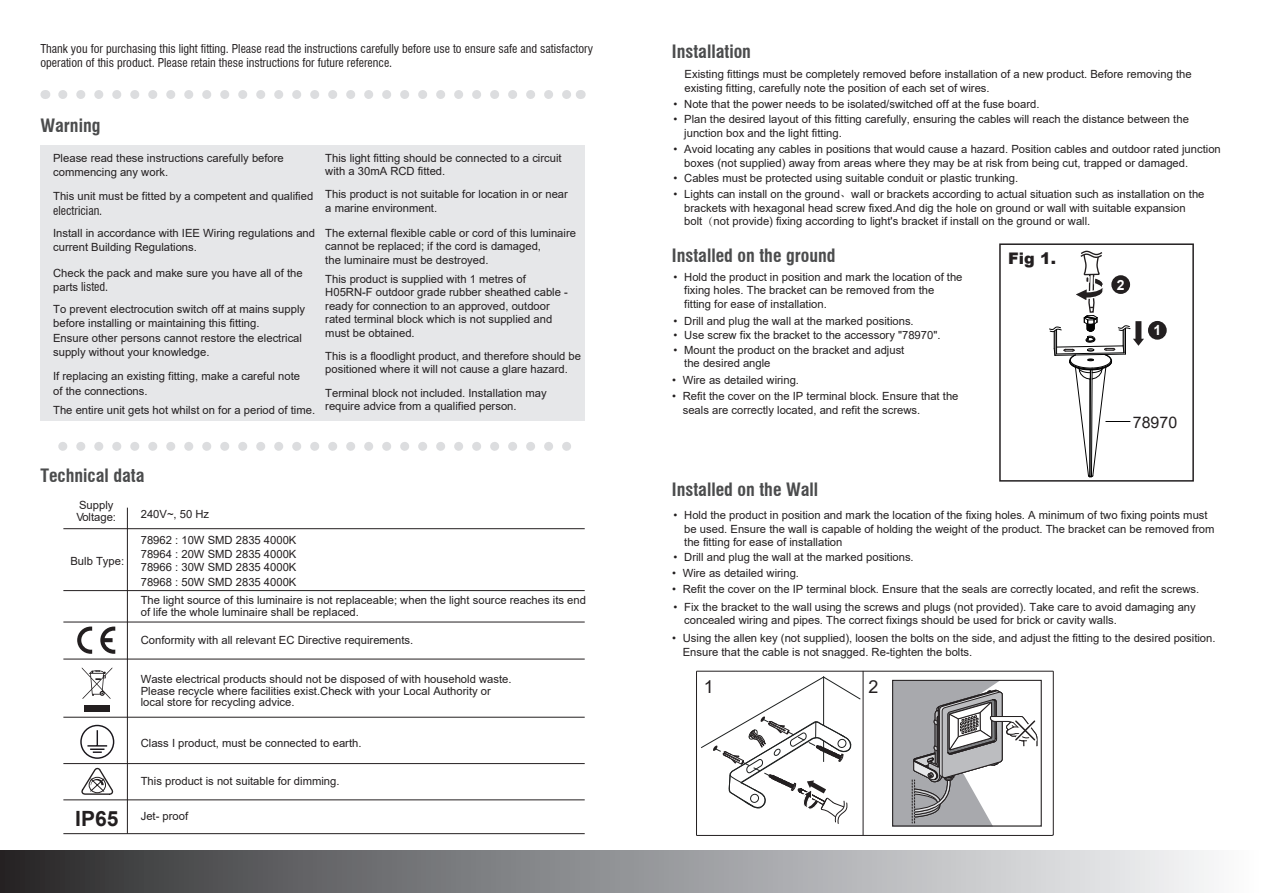
<style>
.page{position:relative;width:1263px;height:893px;background:#fff}
.page>*{position:absolute;margin:0;border:0;box-sizing:border-box;transform-origin:0 0}
.t1{font:700 21px "Arial";color:#231f20}
.t2{font:700 condensed 18px "Swiss 721 BT";color:#4b4c4d}
.t3{font:17.85px "Arial";color:#231f20}
.t4{font:15.9px "Arial";color:#231f20}
.t5{font:900 15.9px "Arial";color:#231f20}
.t6{font:700 14.1px "Arial";color:#fff}
.t7{font:condensed 12px/14.4px "Swiss 721 BT";color:#231f20}
.t8{font:11.25px/13.5px "Arial";color:#231f20}
.s1{font-family:"Arial";font-stretch:normal;font-size:11.25px}
.s2{font-family:"Adobe Song Std";font-weight:300}
</style>
<div class="page">
<svg style="left:63px;top:90px;width:508px;height:9px"></svg>
<div style="left:40px;top:145px;width:545px;height:275px;background:#e6e7e9"></div>
<hr style="left:63px;top:528px;width:522px;height:1px;background:#231f20">
<hr style="left:63px;top:622px;width:522px;height:1px;background:#231f20">
<hr style="left:63px;top:590px;width:522px;height:1px;background:#231f20">
<hr style="left:127px;top:508px;width:1px;height:326px;background:#231f20">
<hr style="left:63px;top:659px;width:522px;height:1px;background:#231f20">
<hr style="left:63px;top:763px;width:522px;height:1px;background:#231f20">
<hr style="left:63px;top:800px;width:522px;height:1px;background:#231f20">
<hr style="left:63px;top:717px;width:522px;height:1px;background:#231f20">
<svg style="left:77px;top:627px;width:38px;height:27px"></svg>
<svg style="left:82px;top:667px;width:30px;height:32px"></svg>
<div style="left:84px;top:705px;width:26px;height:7px;background:#231f20"></div>
<svg style="left:81px;top:767px;width:32px;height:28px"></svg>
<svg style="left:63px;top:442px;width:508px;height:9px"></svg>
<hr style="left:63px;top:833px;width:522px;height:1px;background:#231f20">
<div style="left:0;top:850px;width:1263px;height:43px;background:linear-gradient(to right,#2c2c2f,#fcfeff)"></div>
<div style="left:80px;top:725px;width:34px;height:34px;border:1px solid #19161c;border-radius:50%"></div>
<svg style="left:88px;top:731px;width:18px;height:22px"></svg>
<div style="left:1148px;top:321px;width:19px;height:19px;background:#231f20;border-radius:50%"></div>
<div style="left:999px;top:243px;width:195px;height:239px;border:2px solid #231f20"></div>
<svg style="left:1049px;top:250px;width:95px;height:228px"></svg>
<svg style="left:696px;top:670px;width:358px;height:166px"></svg>
<p class="t7" style="left:40px;top:41px;width:554px">Thank you for purchasing this light fitting. Please read the instructions carefully before use to ensure safe and satisfactory operation of this product. Please retain these instructions for future reference.</p>
<h2 class="t2" style="left:40px;top:114px;width:62px">Warning</h2>
<p class="t8" style="left:53px;top:150px;width:232px;line-height:14.4px">Please read these instructions carefully before commencing any work.</p>
<p class="t8" style="left:325px;top:151px;width:238px">This light fitting should be connected to a circuit with a 30mA RCD fitted.</p>
<p class="t8" style="left:53px;top:189px;width:262px">This unit must be fitted by a competent and qualified</p>
<p class="t7" style="left:53px;top:203px;width:51px">electrician.</p>
<p class="t8" style="left:53px;top:226px;width:263px;line-height:14.4px">Install in accordance with IEE Wiring regulations and current Building Regulations.</p>
<p class="t8" style="left:53px;top:266px;width:251px">Check the pack and make sure you have all of the</p>
<p class="t7" style="left:53px;top:280px;width:57px"><span class="s1">parts</span> listed.</p>
<p class="t8" style="left:53px;top:302px;width:253px;line-height:14.4px">To prevent electrocution switch off at mains supply before installing or maintaining this fitting.<br>Ensure other persons cannot restore the electrical supply without your knowledge.</p>
<p class="t8" style="left:53px;top:369px;width:248px;line-height:14.4px">If replacing an existing fitting, make a careful note of the connections.</p>
<p class="t8" style="left:53px;top:403px;width:264px">The entire unit gets hot whilst on for a period of time.</p>
<p class="t8" style="left:325px;top:188px;width:244px">This product is not suitable for location in or near a marine environment.</p>
<p class="t8" style="left:325px;top:226px;width:252px">The external flexible cable or cord of this luminaire</p>
<p class="t8" style="left:325px;top:240px;width:217px">cannot be replaced; if the cord is damaged, the luminaire must be destroyed.</p>
<p class="t8" style="left:325px;top:272px;width:244px">This product is supplied with 1 metres of H05RN-F outdoor grade rubber sheathed cable - ready for connection to an approved, outdoor rated terminal block which is not supplied and must be obtained.</p>
<p class="t8" style="left:325px;top:349px;width:257px">This is a floodlight product, and therefore should be positioned where it will not cause a glare hazard.</p>
<p class="t8" style="left:325px;top:386px;width:223px">Terminal block not included. Installation may require advice from a qualified person.</p>
<h2 class="t2" style="left:40px;top:465px;width:106px">Technical data</h2>
<p class="t8" style="left:79px;top:498px;width:36px">Supply</p>
<p class="t8" style="left:76px;top:510px;width:41px">Voltage:</p>
<p class="t8" style="left:141px;top:507px;width:70px">240V~, 50 Hz</p>
<p class="t8" style="left:141px;top:533px;width:157px">78962 : 10W SMD 2835 4000K</p>
<p class="t8" style="left:141px;top:576px;width:157px">78968 : 50W SMD 2835 4000K</p>
<p class="t8" style="left:141px;top:547px;width:157px">78964 : 20W SMD 2835 4000K<br>78966 : 30W SMD 2835 4000K</p>
<p class="t8" style="left:141px;top:594px;width:447px;line-height:11.7px">The light source of this luminaire is not replaceable; when the light source reaches its end of life the whole luminaire shall be replaced.</p>
<p class="t8" style="left:141px;top:633px;width:274px">Conformity with all relevant EC Directive requirements.</p>
<p class="t8" style="left:141px;top:672px;width:372px">Waste electrical products should not be disposed of with household waste.</p>
<p class="t8" style="left:70px;top:554px;width:55px">Bulb Type:</p>
<p class="t8" style="left:141px;top:685px;width:352px;line-height:11.7px">Please recycle where facilities exist.Check with your Local Authority or local store for recycling advice.</p>
<h1 class="t1" style="left:75px;top:804px;width:45px">IP65</h1>
<p class="t8" style="left:141px;top:736px;width:222px">Class I product, must be connected to earth.</p>
<p class="t8" style="left:141px;top:774px;width:200px">This product is not suitable for dimming.</p>
<p class="t8" style="left:141px;top:809px;width:49px">Jet- proof</p>
<h2 class="t2" style="left:672px;top:41px;width:81px">Installation</h2>
<p class="t8" style="left:684px;top:67px;width:509px;line-height:14.4px">Existing fittings must be completely removed before installation of a new product. Before removing the existing fitting, carefully note the position of each set of wires.</p>
<p class="t8" style="left:674px;top:97px;width:367px">• Note that the power needs to be isolated/switched off at the fuse board.</p>
<p class="t8" style="left:684px;top:112px;width:506px;text-indent:-11px">• Plan the desired layout of this fitting carefully, ensuring the cables will reach the distance between the junction box and the light fitting.</p>
<p class="t8" style="left:684px;top:142px;width:538px;text-indent:-11px">• Avoid locating any cables in positions that would cause a hazard. Position cables and outdoor rated junction boxes (not supplied) away from areas where they may be at risk from being cut, trapped or damaged.</p>
<p class="t8" style="left:674px;top:172px;width:346px">• Cables must be protected using suitable conduit or plastic trunking.</p>
<p class="t8" style="left:684px;top:188px;width:522px;text-indent:-11px">• Lights can install on the ground<span class="s2">、</span>wall or brackets according to actual situation such as installation on the brackets with hexagonal head screw fixed.And dig the hole on ground or wall with suitable expansion bolt<span class="s2">（</span>not provide) fixing according to light's bracket if install on the ground or wall.</p>
<h2 class="t2" style="left:672px;top:245px;width:165px">Installed on the ground</h2>
<p class="t8" style="left:684px;top:270px;width:280px;text-indent:-11px">• Hold the product in position and mark the location of the fixing holes. The bracket can be removed from the fitting for ease of installation.</p>
<p class="t8" style="left:674px;top:314px;width:242px">• Drill and plug the wall at the marked positions.</p>
<p class="t8" style="left:674px;top:329px;width:268px">• Use screw fix the bracket to the accessory "78970".</p>
<p class="t8" style="left:684px;top:343px;width:222px;text-indent:-11px">• Mount the product on the bracket and adjust the desired angle</p>
<p class="t8" style="left:672px;top:373px;width:128px">• Wire as detailed wiring.</p>
<p class="t8" style="left:683px;top:389px;width:277px;text-indent:-11px">• Refit the cover on the IP terminal block. Ensure that the seals are correctly located, and refit the screws.</p>
<h2 class="t2" style="left:672px;top:479px;width:148px">Installed on the Wall</h2>
<h3 class="t5" style="left:1008px;top:247px;width:49px">Fig 1.</h3>
<p class="t6" style="left:1117px;top:275px;width:9px">2</p>
<p class="t6" style="left:1153px;top:320px;width:9px">1</p>
<h3 class="t4" style="left:1133px;top:411px;width:46px">78970</h3>
<p class="t8" style="left:684px;top:508px;width:532px;text-indent:-11px">• Hold the product in position and mark the location of the fixing holes. A minimum of two fixing points must be used. Ensure the wall is capable of holding the weight of the product. The bracket can be removed from the fitting for ease of installation</p>
<p class="t8" style="left:674px;top:550px;width:242px">• Drill and plug the wall at the marked positions.</p>
<p class="t8" style="left:672px;top:566px;width:128px">• Wire as detailed wiring.</p>
<p class="t8" style="left:672px;top:582px;width:529px">• Refit the cover on the IP terminal block. Ensure that the seals are correctly located, and refit the screws.</p>
<p class="t8" style="left:684px;top:600px;width:513px;text-indent:-11px">• Fix the bracket to the wall using the screws and plugs (not provided). Take care to avoid damaging any concealed wiring and pipes. The correct fixings should be used for brick or cavity walls.</p>
<p class="t8" style="left:683px;top:632px;width:534px;text-indent:-11px">• Using the allen key (not supplied), loosen the bolts on the side, and adjust the fitting to the desired position.<br>Ensure that the cable is not snagged. Re-tighten the bolts.</p>
<h3 class="t3" style="left:704px;top:675px;width:11px">1</h3>
<h3 class="t3" style="left:868px;top:675px;width:11px">2</h3>
</div>
